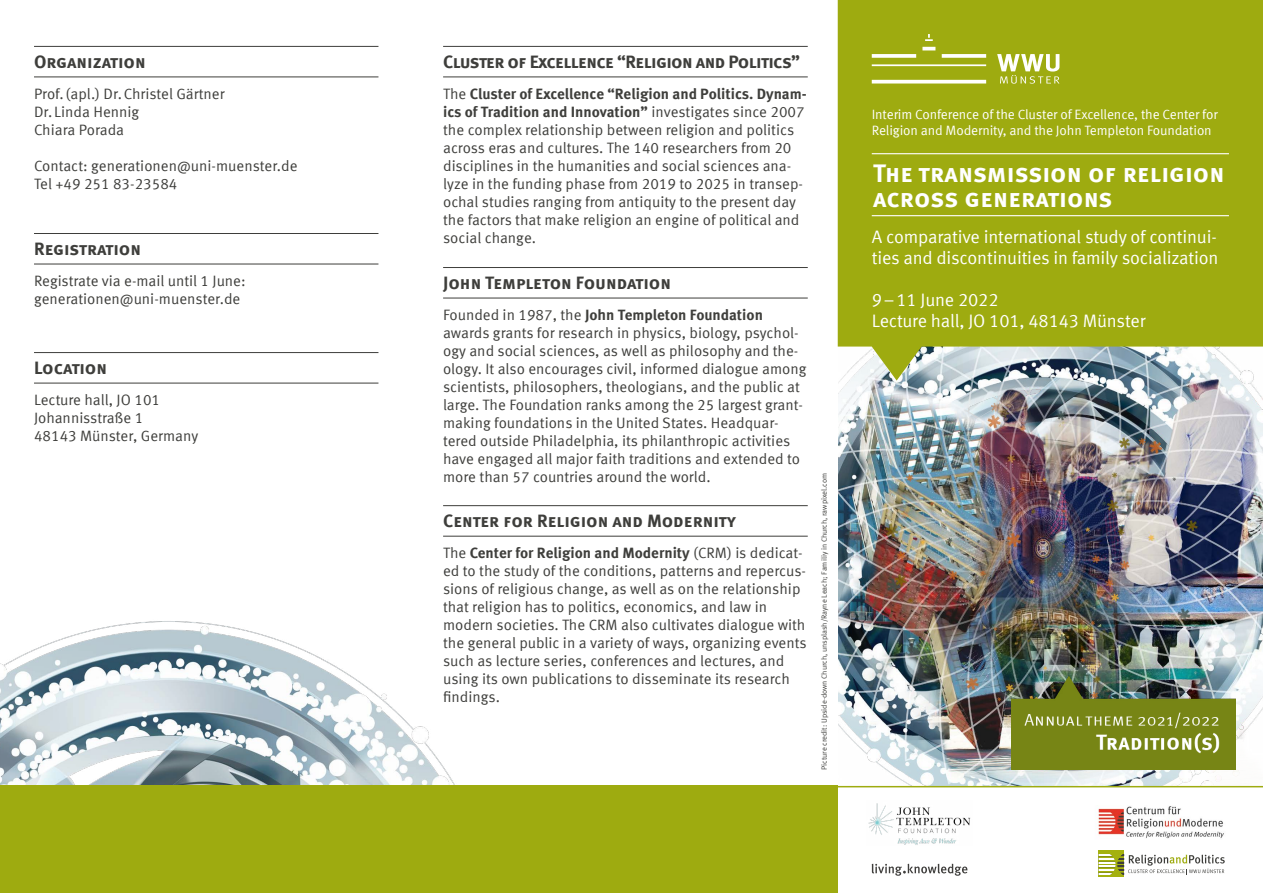
<style>
.page{position:relative;width:1263px;height:893px;background:#fff}
.page>*{position:absolute;margin:0;border:0;box-sizing:border-box;transform-origin:0 0}
.t1{font:700 25.5px/25.5px "Meta Sc Offc Pro";color:#fff}
.Art_der_Veranstaltun{font:18px/21px "Meta Offc Pro Norm";letter-spacing:-.01em;color:#fff}
.Überschrift_Fließtex{font:700 18px "Meta Sc Offc Pro";letter-spacing:-.01em;color:#3e3e3b}
.Überschrift_Fließtex-2{font:700 18px "Meta Sc Offc Pro";letter-spacing:-.035em;color:#3e3e3b}
.Fließtext{font:700 18px "Meta Sc Offc Pro";letter-spacing:-.01em;color:#3e3e3b}
.Fließtext-2{font:15px/18px "Meta Offc Pro Norm";color:#3e3e3b}
.Art_der_Veranstaltun-2{font:13.5px/16.5px "Meta Offc Pro Norm";letter-spacing:-.01em;color:#fff}
.t2{font:7.5px "Meta Offc Pro Norm";letter-spacing:-.005em;color:#3e3e3b}
.s1{font-family:"Meta Offc Pro";font-weight:700}
</style>
<div class="page">
<img style="left:0;top:621px;width:527px;height:165px">
<img style="left:838px;top:381px;width:425px;height:405px">
<svg style="left:1034px;top:510px;width:31px;height:20px"></svg>
<div style="left:0;top:786px;width:838px;height:107px;background:#9eab10"></div>
<div style="left:1098px;top:851px;width:26px;height:26px;background:#a4b10f"></div>
<svg style="left:1098px;top:854px;width:127px;height:21px"></svg>
<svg style="left:872px;top:864px;width:95px;height:12px"></svg>
<hr style="left:0;top:786px;width:1263px;height:1px;background:#9eab10">
<img style="left:1011px;top:673px;width:224px;height:97px">
<img style="left:1098px;top:806px;width:126px;height:33px">
<img style="left:868px;top:803px;width:103px;height:42px">
<svg style="left:838px;top:0;width:425px;height:381px;background:#a1ad21"></svg>
<svg style="left:872px;top:34px;width:187px;height:50px;background:#afba3b"></svg>
<hr style="left:872px;top:153px;width:357px;height:1px;background:#fff">
<hr style="left:872px;top:215px;width:357px;height:1px;background:#fff">
<hr style="left:34px;top:46px;width:344px;height:1px;background:#3e3e3b">
<hr style="left:34px;top:77px;width:344px;height:1px;background:#3e3e3b">
<hr style="left:34px;top:233px;width:344px;height:1px;background:#3e3e3b">
<hr style="left:34px;top:264px;width:344px;height:1px;background:#3e3e3b">
<hr style="left:34px;top:352px;width:344px;height:1px;background:#3e3e3b">
<hr style="left:34px;top:383px;width:344px;height:1px;background:#3e3e3b">
<hr style="left:443px;top:46px;width:365px;height:1px;background:#3e3e3b">
<hr style="left:443px;top:77px;width:365px;height:1px;background:#3e3e3b">
<hr style="left:443px;top:267px;width:365px;height:1px;background:#3e3e3b">
<hr style="left:443px;top:298px;width:365px;height:1px;background:#3e3e3b">
<hr style="left:443px;top:505px;width:365px;height:1px;background:#3e3e3b">
<hr style="left:443px;top:536px;width:365px;height:1px;background:#3e3e3b">
<p class="Überschrift_Fließtex" style="left:34px;top:48px;width:113px">Organization</p>
<p class="Fließtext-2" style="left:34px;top:84px;width:192px">Prof.(apl.) Dr.Christel Gärtner</p>
<p class="Fließtext-2" style="left:34px;top:102px;width:107px">Dr. Linda Hennig</p>
<p class="Fließtext-2" style="left:34px;top:120px;width:92px">Chiara Porada</p>
<p class="Fließtext-2" style="left:34px;top:156px;width:265px">Contact: generationen@uni-muenster.de<br>Tel +49 251 83-23584</p>
<p class="Fließtext" style="left:34px;top:235px;width:109px">Registration</p>
<p class="Fließtext-2" style="left:34px;top:271px;width:213px">Registrate via e-mail until 1 June: generationen@uni-muenster.de</p>
<p class="Überschrift_Fließtex" style="left:34px;top:354px;width:75px">Location</p>
<p class="Fließtext-2" style="left:34px;top:390px;width:128px">Lecture hall, JO 101</p>
<p class="Fließtext-2" style="left:34px;top:408px;width:111px">Johannisstraße 1</p>
<p class="Fließtext-2" style="left:34px;top:426px;width:166px">48143 Münster, Germany</p>
<p class="Überschrift_Fließtex-2" style="left:443px;top:48px;width:359px">Cluster of Excellence “Religion and Politics”</p>
<p class="Fließtext-2" style="left:443px;top:84px;width:365px">The <span class="s1">Cluster of Excellence “Religion and Politics. Dynam&shy;ics of Tradition and Innovation”</span> investigates since 2007 the complex relationship between religion and politics across eras and cultures. The 140 researchers from 20 disciplines in the humanities and social sciences ana&shy;lyze in the funding phase from 2019 to 2025 in transep&shy;ochal studies ranging from antiquity to the present day the factors that make religion an engine of political and social change.</p>
<p class="Überschrift_Fließtex" style="left:443px;top:269px;width:229px">John Templeton Foundation</p>
<p class="Fließtext-2" style="left:443px;top:305px;width:365px">Founded in 1987, the <span class="s1">John Templeton Foundation </span>awards grants for research in physics, biology, psychol&shy;ogy and social sciences, as well as philosophy and the&shy;ology. It also encourages civil, informed dialogue among scientists, philosophers, theologians, and the public at large. The Foundation ranks among the 25 largest grant&shy;making foundations in the United States. Headquar&shy;tered outside Philadelphia, its philanthropic activities have engaged all major faith traditions and extended to more than 57 countries around the world.</p>
<p class="Überschrift_Fließtex" style="left:443px;top:507px;width:294px">Center for Religion and Modernity</p>
<p class="Fließtext-2" style="left:443px;top:543px;width:365px">The <span class="s1">Center for Religion and Modernity</span> (CRM) is dedicat&shy;ed to the study of the conditions, patterns and repercus&shy;sions of religious change, as well as on the relationship that religion has to politics, economics, and law in modern societies. The CRM also cultivates dialogue with the general public in a variety of ways, organizing events such as lecture series, conferences and lectures, and using its own publications to disseminate its research findings.</p>
<p class="t2" style="left:818px;top:770px;width:298px;rotate:-90deg">Picture credit: Upside-down Church, unsplash/Rayne Leach; Familiy in Church, rawpixel.com</p>
<p class="Art_der_Veranstaltun-2" style="left:872px;top:105px;width:348px">Interim Conference of the Cluster of Excellence, the Center for<br>Religion and Modernity, and the John Templeton Foundation</p>
<p class="t1" style="left:873px;top:158px;width:353px">The transmission of religion across generations</p>
<p class="Art_der_Veranstaltun" style="left:872px;top:225px;width:348px">A comparative international study of continui&shy;ties and discontinuities in family socialization</p>
<p class="Art_der_Veranstaltun" style="left:872px;top:288px;width:128px">9–11 June 2022</p>
<p class="Art_der_Veranstaltun" style="left:872px;top:309px;width:275px">Lecture hall, JO 101, 48143 Münster</p>
</div>
